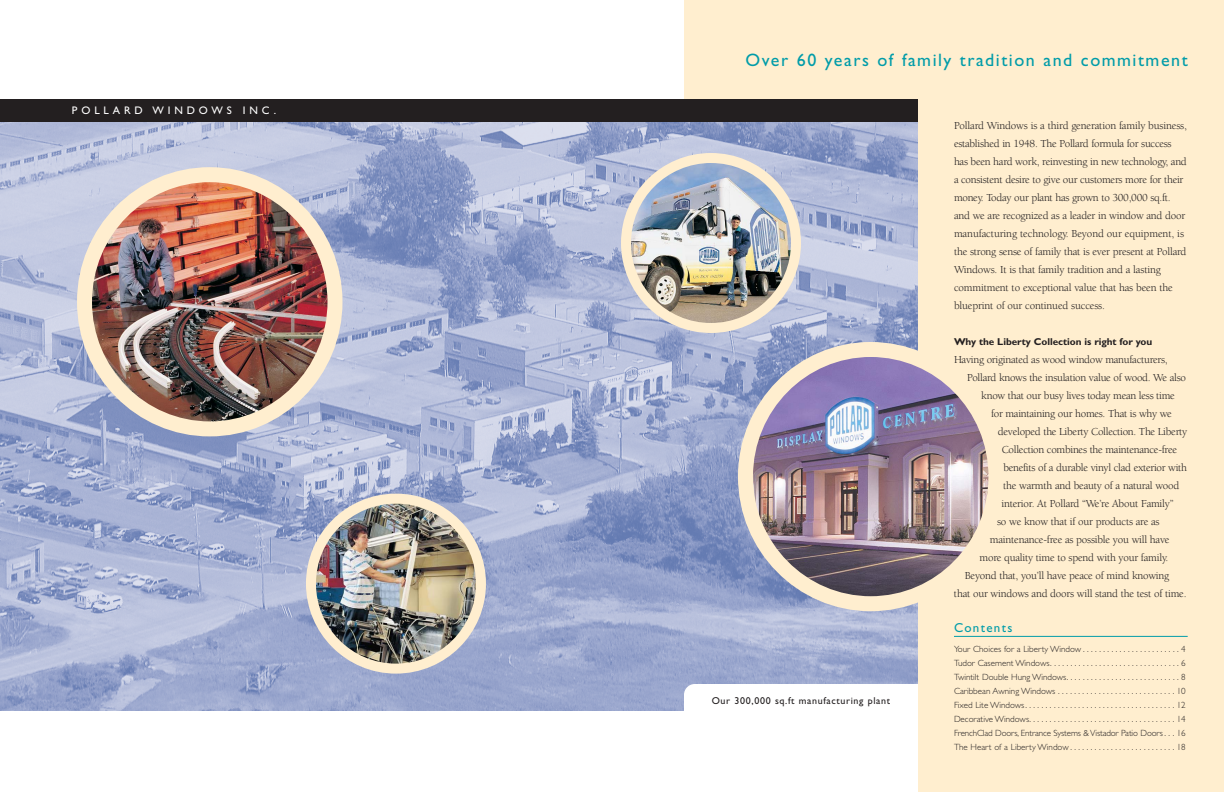
<style>
.page{position:relative;width:1224px;height:792px;background:#fff}
.page>*{position:absolute;margin:0;border:0;box-sizing:border-box;transform-origin:0 0}
.t1{font:18px "Gill Sans";letter-spacing:.085em;color:#009ca9}
.t2{font:13px "Gill Sans";letter-spacing:.1em;color:#009ca9}
.t3{font:11px/18px "Berkeley";letter-spacing:-.02em;color:#231f20}
.t4{font:11px "Gill Sans";letter-spacing:.35em;color:#fff}
.t5{font:700 10px "Gill Sans";letter-spacing:-.005em;color:#231f20}
.t6{font:10px "Gill Sans";letter-spacing:.065em;color:#231f20}
.t7{font:300 9px/14px "Gill Sans";letter-spacing:-.01em;color:#231f20;text-align:justify}
</style>
<div class="page">
<div style="left:684px;top:0;width:540px;height:792px;background:#ffeecf"></div>
<img style="left:612px;top:122px;width:306px;height:589px">
<div style="left:612px;top:99px;width:306px;height:23px;background:#231f20"></div>
<div style="left:684px;top:684px;width:234px;height:108px;background:#fff"></div>
<img style="left:738px;top:342px;width:251px;height:269px">
<img style="left:621px;top:153px;width:180px;height:180px">
<svg style="left:0;top:122px;width:612px;height:589px;background:#a8b2d4"></svg>
<div style="left:0;top:99px;width:612px;height:23px;background:#231f20"></div>
<img style="left:77px;top:167px;width:266px;height:269px">
<img style="left:306px;top:494px;width:180px;height:180px">
<hr style="left:954px;top:636px;width:234px;height:1px;background:#009ca9">
<p class="t4" style="left:72px;top:107px;width:206px">POLLARD WINDOWS INC.</p>
<h1 class="t1" style="left:746px;top:54px;width:444px">Over 60 years of family tradition and commitment</h1>
<p class="t6" style="left:712px;top:698px;width:180px">Our 300,000 sq.ft manufacturing plant</p>
<p class="t3" style="left:954px;top:118px;width:234px">Pollard Windows is a third generation family business, established in 1948. The Pollard formula for success has been hard work, reinvesting in new technology, and a consistent desire to give our customers more for their money. Today our plant has grown to 300,000 sq.ft. and we are recognized as a leader in window and door manufacturing technology. Beyond our equipment, is the strong sense of family that is ever present at Pollard Windows. It is that family tradition and a lasting commitment to exceptional value that has been the blueprint of our continued success.</p>
<p class="t5" style="left:954px;top:338px;width:200px">Why the Liberty Collection is right for you</p>
<p class="t3" style="left:954px;top:352px;width:215px">Having originated as wood window manufacturers,</p>
<p class="t3" style="left:967px;top:370px;width:220px">Pollard knows the insulation value of wood. We also</p>
<p class="t3" style="left:981px;top:388px;width:195px">know that our busy lives today mean less time</p>
<p class="t3" style="left:991px;top:406px;width:182px">for maintaining our homes. That is why we</p>
<p class="t3" style="left:998px;top:424px;width:191px">developed the Liberty Collection. The Liberty</p>
<p class="t3" style="left:1002px;top:442px;width:177px">Collection combines the maintenance-free</p>
<p class="t3" style="left:1003px;top:460px;width:185px">benefits of a durable vinyl clad exterior with</p>
<p class="t3" style="left:1003px;top:478px;width:178px">the warmth and beauty of a natural wood</p>
<p class="t3" style="left:1001px;top:496px;width:174px">interior. At Pollard “We’re About Family”</p>
<p class="t3" style="left:997px;top:514px;width:164px">so we know that if our products are as</p>
<p class="t3" style="left:990px;top:532px;width:181px">maintenance-free as possible you will have</p>
<p class="t3" style="left:980px;top:550px;width:190px">more quality time to spend with your family.</p>
<p class="t3" style="left:965px;top:568px;width:206px">Beyond that, you’ll have peace of mind knowing</p>
<p class="t3" style="left:954px;top:586px;width:234px">that our windows and doors will stand the test of time.</p>
<p class="t2" style="left:954px;top:623px;width:60px">Contents</p>
<p class="t7" style="left:954px;top:643px;width:233px">Your Choices for a Liberty Window . . . . . . . . . . . . . . . . . . . . . . . . 4<br>Tudor Casement Windows. . . . . . . . . . . . . . . . . . . . . . . . . . . . . . . . 6<br>Twintilt Double Hung Windows. . . . . . . . . . . . . . . . . . . . . . . . . . . . 8<br>Caribbean Awning Windows . . . . . . . . . . . . . . . . . . . . . . . . . . . . . 10<br>Fixed Lite Windows. . . . . . . . . . . . . . . . . . . . . . . . . . . . . . . . . . . . . 12<br>Decorative Windows. . . . . . . . . . . . . . . . . . . . . . . . . . . . . . . . . . . . 14<br>FrenchClad Doors, Entrance Systems &amp; Vistador Patio Doors . . . 16<br>The Heart of a Liberty Window . . . . . . . . . . . . . . . . . . . . . . . . . . 18</p>
</div>
